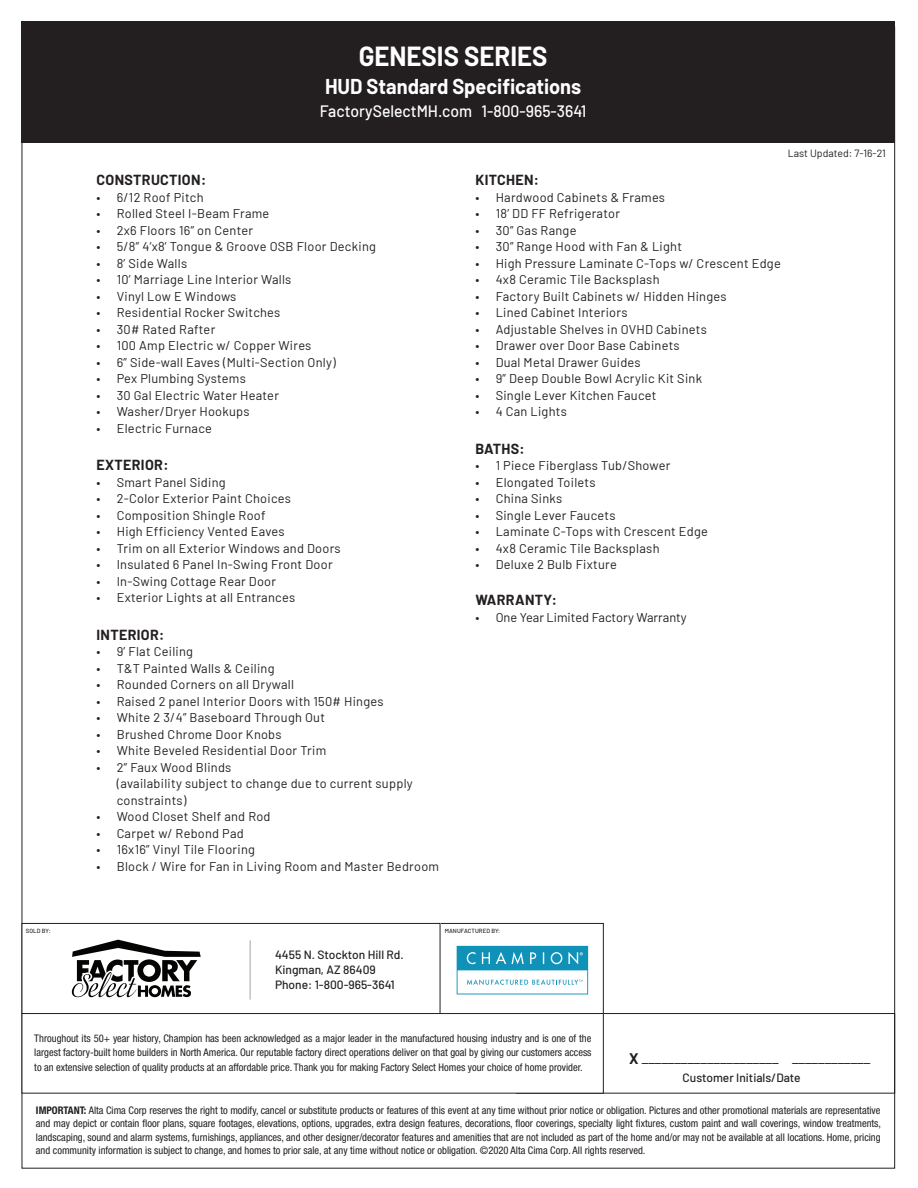
<style>
.page{position:relative;width:918px;height:1188px;background:#fff}
.page>*{position:absolute;margin:0;border:0;box-sizing:border-box;transform-origin:0 0}
.t1{font:700 27px "Barlow";color:#fff;scale:.95 1}
.t2{font:700 21px "Barlow";color:#fff;scale:.95 1}
.t3{font:500 16.5px "Barlow";color:#fff;scale:.95 1}
.t4{font:15px "Barlow";color:#231f20}
.Headers{font:700 14.25px "Barlow";letter-spacing:.025em;color:#231f20}
.t5{font:12.75px/16.5px "Barlow";letter-spacing:.02em;color:#231f20}
.t6{font:12.75px "Barlow";color:#231f20}
.t7{font:500 12px/15px "Barlow";color:#231f20}
.heading_new{font:condensed 10.5px/13.5px "Helvetica Neue LT Std";color:#231f20;text-align:justify}
.t8{font:10.5px "Barlow";color:#231f20}
.t9{font:500 6px "Barlow";letter-spacing:.01em;color:#231f20}
.s1{font-weight:700}
</style>
<div class="page">
<div style="left:438px;top:923px;width:166px;height:91px;border:1px solid #231f20"></div>
<div style="left:22px;top:923px;width:418px;height:91px;border:1px solid #231f20"></div>
<div style="left:22px;top:21px;width:873px;height:122px;background:#231f20"></div>
<hr style="left:250px;top:940px;width:1px;height:60px;background:#a4a5a9">
<div style="left:516px;top:1013px;width:379px;height:81px;border:1px solid #231f20"></div>
<svg style="left:72px;top:940px;width:129px;height:57px"></svg>
<svg style="left:457px;top:946px;width:131px;height:48px"></svg>
<div style="left:22px;top:1014px;width:581px;height:79px;background:#fff"></div>
<div style="left:22px;top:1013px;width:582px;height:81px;border:1px solid #231f20"></div>
<p class="t1" style="left:359px;top:36px;width:200px">GENESIS SERIES</p>
<p class="t2" style="left:325px;top:71px;width:271px">HUD Standard Specifications</p>
<p class="t3" style="left:320px;top:99px;width:282px">FactorySelectMH.com 1-800-965-3641</p>
<p class="Headers" style="left:96px;top:170px;width:111px">CONSTRUCTION:</p>
<p class="t5" style="left:96px;top:188px;width:109px">• 6/12 Roof Pitch</p>
<p class="t5" style="left:96px;top:205px;width:174px">• Rolled Steel I-Beam Frame</p>
<p class="t5" style="left:96px;top:221px;width:158px">• 2x6 Floors 16” on Center</p>
<p class="t5" style="left:96px;top:238px;width:281px">• 5/8” 4’x8’ Tongue &amp; Groove OSB Floor Decking</p>
<p class="t5" style="left:96px;top:254px;width:92px">• 8’ Side Walls</p>
<p class="t5" style="left:96px;top:271px;width:196px">• 10’ Marriage Line Interior Walls</p>
<p class="t5" style="left:96px;top:287px;width:141px">• Vinyl Low E Windows</p>
<p class="t5" style="left:96px;top:304px;width:185px">• Residential Rocker Switches</p>
<p class="t5" style="left:96px;top:320px;width:120px">• 30# Rated Rafter</p>
<p class="t5" style="left:96px;top:337px;width:216px">• 100 Amp Electric w/ Copper Wires</p>
<p class="t5" style="left:96px;top:353px;width:241px">• 6” Side-wall Eaves (Multi-Section Only)</p>
<p class="t5" style="left:96px;top:370px;width:151px">• Pex Plumbing Systems</p>
<p class="t5" style="left:96px;top:386px;width:184px">• 30 Gal Electric Water Heater</p>
<p class="t5" style="left:96px;top:403px;width:155px">• Washer/Dryer Hookups</p>
<p class="t5" style="left:96px;top:419px;width:117px">• Electric Furnace</p>
<p class="Headers" style="left:96px;top:455px;width:74px">EXTERIOR:</p>
<p class="t5" style="left:96px;top:473px;width:131px">• Smart Panel Siding</p>
<p class="t5" style="left:96px;top:490px;width:196px">• 2-Color Exterior Paint Choices</p>
<p class="t5" style="left:96px;top:506px;width:171px">• Composition Shingle Roof</p>
<p class="t5" style="left:96px;top:523px;width:190px">• High Efficiency Vented Eaves</p>
<p class="t5" style="left:96px;top:539px;width:246px">• Trim on all Exterior Windows and Doors</p>
<p class="t5" style="left:96px;top:556px;width:238px">• Insulated 6 Panel In-Swing Front Door</p>
<p class="t5" style="left:96px;top:572px;width:181px">• In-Swing Cottage Rear Door</p>
<p class="t5" style="left:96px;top:589px;width:200px">• Exterior Lights at all Entrances</p>
<p class="Headers" style="left:96px;top:624px;width:70px">INTERIOR:</p>
<p class="t5" style="left:96px;top:643px;width:98px">• 9’ Flat Ceiling</p>
<p class="t5" style="left:96px;top:659px;width:180px">• T&amp;T Painted Walls &amp; Ceiling</p>
<p class="t5" style="left:96px;top:676px;width:199px">• Rounded Corners on all Drywall</p>
<p class="t5" style="left:96px;top:692px;width:289px">• Raised 2 panel Interior Doors with 150# Hinges</p>
<p class="t5" style="left:96px;top:709px;width:230px">• White 2 3/4” Baseboard Through Out</p>
<p class="t5" style="left:96px;top:725px;width:187px">• Brushed Chrome Door Knobs</p>
<p class="t5" style="left:96px;top:742px;width:231px">• White Beveled Residential Door Trim</p>
<p class="t5" style="left:117px;top:758px;width:298px;text-indent:-20px">• 2” Faux Wood Blinds<br>(availability subject to change due to current supply constraints)</p>
<p class="t5" style="left:96px;top:808px;width:176px">• Wood Closet Shelf and Rod</p>
<p class="t5" style="left:96px;top:824px;width:149px">• Carpet w/ Rebond Pad</p>
<p class="t5" style="left:96px;top:841px;width:160px">• 16x16” Vinyl Tile Flooring</p>
<p class="t5" style="left:96px;top:857px;width:344px">• Block / Wire for Fan in Living Room and Master Bedroom</p>
<p class="Headers" style="left:475px;top:169px;width:65px">KITCHEN:</p>
<p class="t5" style="left:475px;top:188px;width:191px">• Hardwood Cabinets &amp; Frames</p>
<p class="t5" style="left:475px;top:204px;width:146px">• 18’ DD FF Refrigerator</p>
<p class="t5" style="left:475px;top:221px;width:103px">• 30” Gas Range</p>
<p class="t5" style="left:475px;top:237px;width:208px">• 30” Range Hood with Fan &amp; Light</p>
<p class="t5" style="left:475px;top:254px;width:307px">• High Pressure Laminate C-Tops w/ Crescent Edge</p>
<p class="t5" style="left:475px;top:270px;width:186px">• 4x8 Ceramic Tile Backsplash</p>
<p class="t5" style="left:475px;top:287px;width:253px">• Factory Built Cabinets w/ Hidden Hinges</p>
<p class="t5" style="left:475px;top:303px;width:154px">• Lined Cabinet Interiors</p>
<p class="t5" style="left:475px;top:320px;width:233px">• Adjustable Shelves in OVHD Cabinets</p>
<p class="t5" style="left:475px;top:336px;width:206px">• Drawer over Door Base Cabinets</p>
<p class="t5" style="left:475px;top:353px;width:167px">• Dual Metal Drawer Guides</p>
<p class="t5" style="left:475px;top:369px;width:228px">• 9” Deep Double Bowl Acrylic Kit Sink</p>
<p class="t5" style="left:475px;top:386px;width:183px">• Single Lever Kitchen Faucet</p>
<p class="t5" style="left:475px;top:402px;width:93px">• 4 Can Lights</p>
<p class="Headers" style="left:475px;top:438px;width:51px">BATHS:</p>
<p class="t5" style="left:475px;top:456px;width:197px">• 1 Piece Fiberglass Tub/Shower</p>
<p class="t5" style="left:475px;top:473px;width:122px">• Elongated Toilets</p>
<p class="t5" style="left:475px;top:489px;width:88px">• China Sinks</p>
<p class="t5" style="left:475px;top:506px;width:142px">• Single Lever Faucets</p>
<p class="t5" style="left:475px;top:522px;width:234px">• Laminate C-Tops with Crescent Edge</p>
<p class="t5" style="left:475px;top:539px;width:186px">• 4x8 Ceramic Tile Backsplash</p>
<p class="t5" style="left:475px;top:555px;width:143px">• Deluxe 2 Bulb Fixture</p>
<p class="Headers" style="left:475px;top:589px;width:83px">WARRANTY:</p>
<p class="t6" style="left:475px;top:608px;width:213px">• One Year Limited Factory Warranty</p>
<p class="t8" style="left:788px;top:145px;width:100px">Last Updated: 7-16-21</p>
<p class="t9" style="left:26px;top:926px;width:26px">SOLD BY:</p>
<p class="t9" style="left:445px;top:926px;width:57px">MANUFACTURED BY:</p>
<p class="t7" style="left:275px;top:946px;width:130px">4455 N. Stockton Hill Rd.<br>Kingman, AZ 86409</p>
<p class="t7" style="left:275px;top:976px;width:121px">Phone: 1-800-965-3641</p>
<p class="heading_new" style="left:34px;top:1032px;width:559px">Throughout its 50+ year history, Champion has been acknowledged as a major leader in the manufactured housing industry and is one of the largest factory-built home builders in North America. Our reputable factory direct operations deliver on that goal by giving our customers access</p>
<p class="heading_new" style="left:34px;top:1060px;width:550px">to an extensive selection of quality products at an affordable price. Thank you for making Factory Select Homes your choice of home provider.</p>
<p class="t4" style="left:629px;top:1048px;width:243px"><span class="s1">X</span> _____________________ ____________</p>
<p class="t7" style="left:683px;top:1069px;width:119px">Customer Initials/Date</p>
<p class="heading_new" style="left:36px;top:1103px;width:847px"><span class="s1">IMPORTANT:</span> Alta Cima Corp reserves the right to modify, cancel or substitute products or features of this event at any time without prior notice or obligation. Pictures and other promotional materials are representative and may depict or contain floor plans, square footages, elevations, options, upgrades, extra design features, decorations, floor coverings, specialty light fixtures, custom paint and wall coverings, window treatments, landscaping, sound and alarm systems, furnishings, appliances, and other designer/decorator features and amenities that are not included as part of the home and/or may not be available at all locations. Home, pricing and community information is subject to change, and homes to prior sale, at any time without notice or obligation. ©2020 Alta Cima Corp. All rights reserved.</p>
</div>
